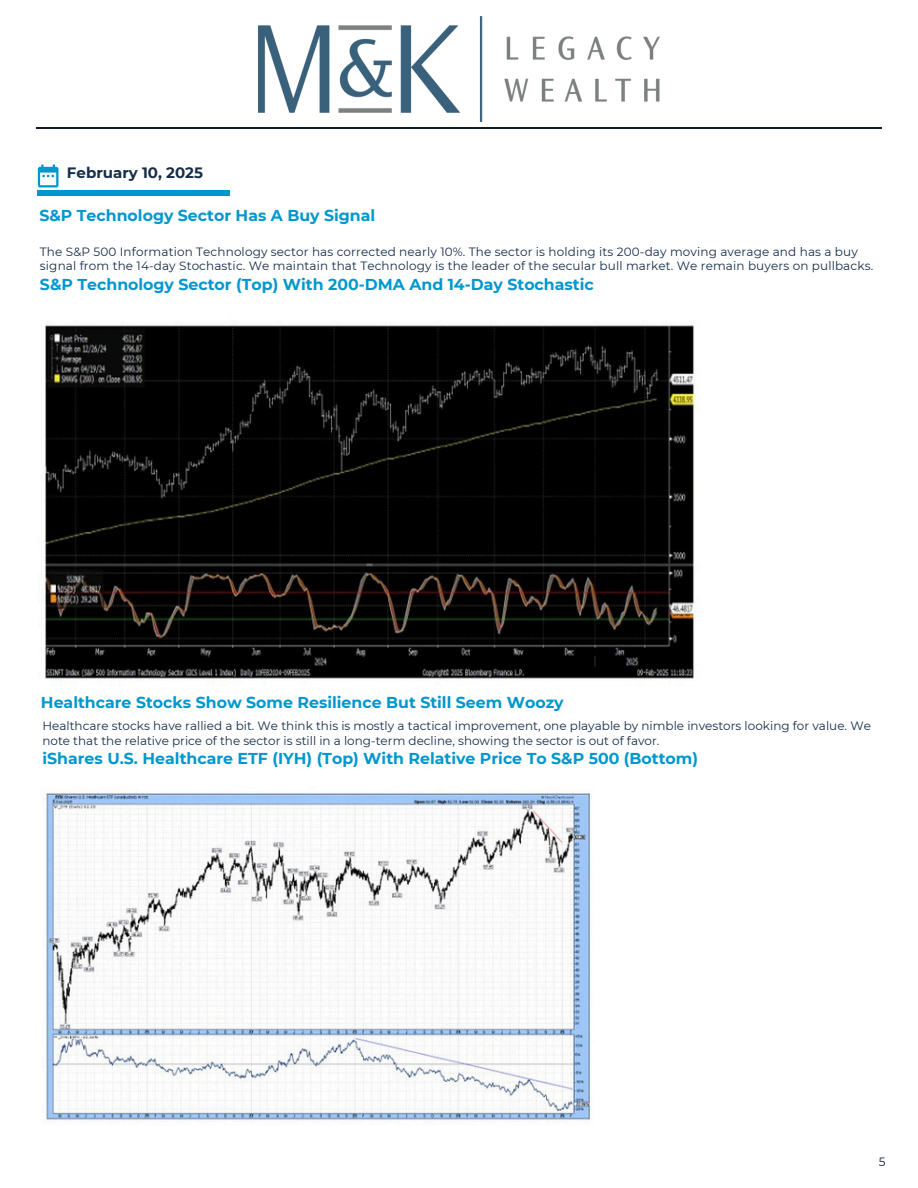
<style>
.page{position:relative;width:918px;height:1188px;background:#fff}
.page>*{position:absolute;margin:0;border:0;box-sizing:border-box;transform-origin:0 0}
.t1{font:700 15.75px "Montserrat";color:#0097ce}
.t2{font:700 15px "Montserrat";color:#162d4a}
.t3{font:12px/14.7px "Montserrat";letter-spacing:.01em;color:#152d4a}
.t4{font:12px "Montserrat";color:#00182f}
</style>
<div class="page">
<svg style="left:38px;top:165px;width:21px;height:23px"></svg>
<hr style="left:38px;top:191px;width:192px;height:4px;background:#0097ce">
<hr style="left:36px;top:127px;width:846px;height:2px;background:#121b2e">
<img style="left:45px;top:325px;width:651px;height:354px">
<img style="left:45px;top:793px;width:547px;height:328px">
<img style="left:259px;top:17px;width:400px;height:105px">
<p class="t2" style="left:67px;top:164px;width:138px">February 10, 2025</p>
<h1 class="t1" style="left:39px;top:206px;width:337px">S&amp;P Technology Sector Has A Buy Signal</h1>
<p class="t3" style="left:40px;top:244px;width:835px">The S&amp;P 500 Information Technology sector has corrected nearly 10%. The sector is holding its 200-day moving average and has a buy signal from the 14-day Stochastic. We maintain that Technology is the leader of the secular bull market. We remain buyers on pullbacks.</p>
<h1 class="t1" style="left:40px;top:274px;width:555px">S&amp;P Technology Sector (Top) With 200-DMA And 14-Day Stochastic</h1>
<p class="t1" style="left:41px;top:693px;width:524px">Healthcare Stocks Show Some Resilience But Still Seem Woozy</p>
<h1 class="t3" style="left:42px;top:719px;width:830px">Healthcare stocks have rallied a bit. We think this is mostly a tactical improvement, one playable by nimble investors looking for value. We</h1>
<p class="t3" style="left:42px;top:733px;width:619px">note that the relative price of the sector is still in a long-term decline, showing the sector is out of favor.</p>
<p class="t1" style="left:42px;top:749px;width:657px">iShares U.S. Healthcare ETF (IYH) (Top) With Relative Price To S&amp;P 500 (Bottom)</p>
<p class="t4" style="left:879px;top:1155px;width:8px">5</p>
</div>
